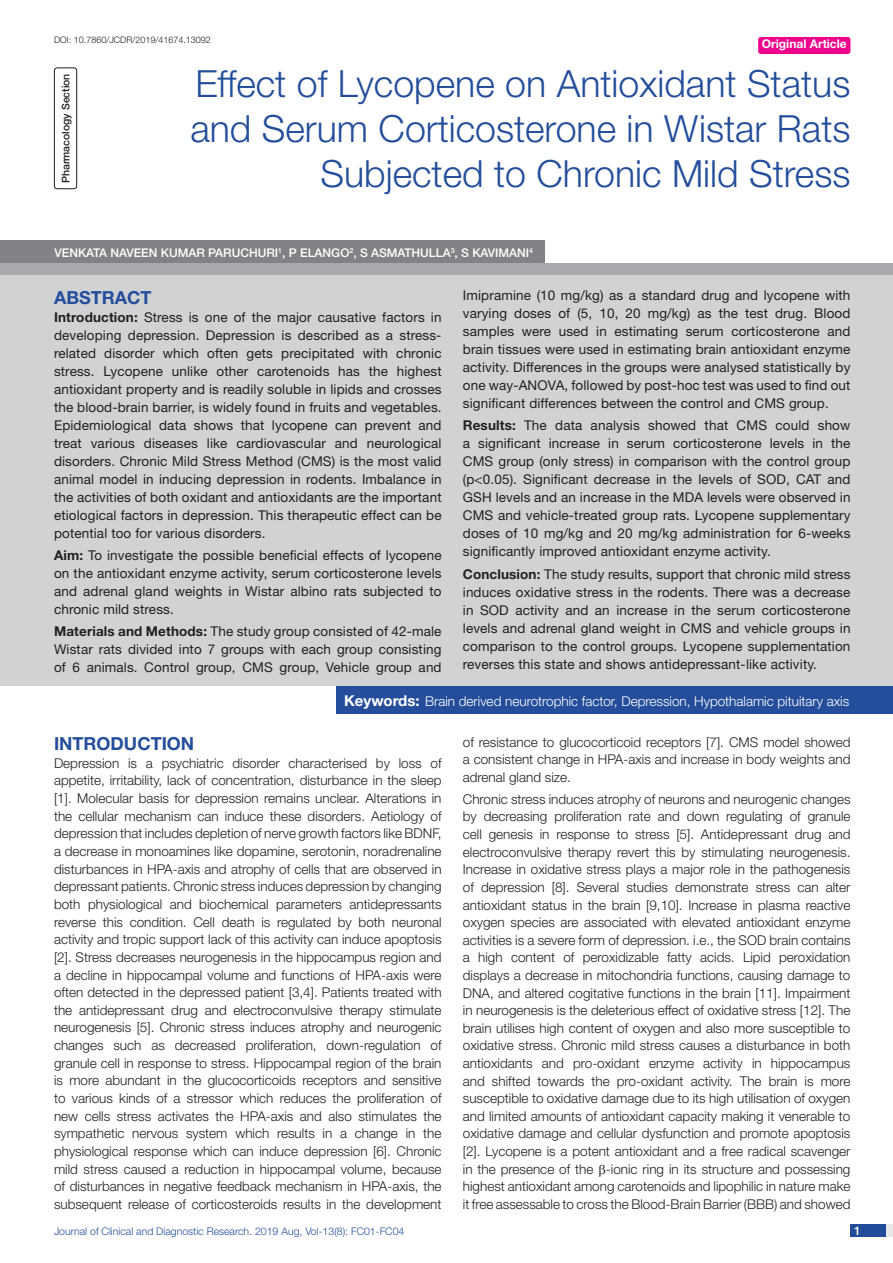
<style>
.page{position:relative;width:893px;height:1263px;background:#fff}
.page>*{position:absolute;margin:0;border:0;box-sizing:border-box;transform-origin:0 0}
.t1{font:300 37.5px/45px "Helvetica Neue";color:#244e9b;text-align:right}
.Heading{font:700 18px "Helvetica Neue";color:#244e9b}
.Abstract_head{font:700 18px "Helvetica Neue";color:#244e9b}
.Body_text{font:300 13.5px/17.7px "Helvetica Neue";color:#231f20;text-align:justify}
.Abstract_Text{font:13.5px/18px "Helvetica Neue";letter-spacing:.01em;color:#231f20;text-align:justify}
.Key_words{font:300 13.5px "Helvetica Neue";color:#fff}
.Author{font:500 12px "Helvetica Neue";color:#fff}
.t2{font:700 12px "Helvetica Neue";color:#fff}
.t3{font:300 10.5px "Helvetica Neue";color:#244e9b}
.section{font:500 10.5px "Helvetica Neue";color:#231f20}
.DOI{font:300 9px "Helvetica Neue";color:#231f20}
.s1{font-weight:700}
.s2{font-weight:700;font-size:15px}
</style>
<div class="page">
<div style="left:850px;top:1224px;width:43px;height:13px;background:#e6e7e9"></div>
<div style="left:850px;top:1224px;width:35px;height:13px;background:#214c99"></div>
<div style="left:758px;top:37px;width:92px;height:17px;background:#ed028c;border-radius:3px"></div>
<div style="left:54px;top:68px;width:23px;height:121px;border:1px solid #231f20;border-radius:3px"></div>
<div style="left:0;top:263px;width:893px;height:12px;background:#a8a9ad"></div>
<div style="left:0;top:241px;width:545px;height:22px;background:#808285"></div>
<div style="left:0;top:275px;width:893px;height:411px;background:#d1d2d4"></div>
<div style="left:336px;top:686px;width:557px;height:28px;background:#244e9b"></div>
<p class="DOI" style="left:54px;top:35px;width:158px">DOI: 10.7860/JCDR/2019/41674.13092</p>
<p class="t2" style="left:762px;top:37px;width:87px">Original Article</p>
<p class="section" style="left:60px;top:183px;width:111px;rotate:-90deg">PHARMACOLOGY SECTION</p>
<p class="t1" style="left:190px;top:60px;width:662px">Effect of Lycopene on Antioxidant Status and Serum Corticosterone in Wistar Rats<br>Subjected to Chronic Mild Stress</p>
<p class="Author" style="left:54px;top:245px;width:342px">VENKATA NAVEEN KUMAR PARUCHURI<sup>1</sup>, P ELANGO<sup>2</sup>, S ASMATHU</p>
<p class="Author" style="left:429px;top:245px;width:106px">LLA<sup>3</sup>, S KAVIMANI<sup>4</sup></p>
<p class="Abstract_head" style="left:54px;top:286px;width:86px">ABSTRACT</p>
<p class="Abstract_Text" style="left:54px;top:308px;width:389px"><span class="s1">Introduction:</span> Stress is one of the major causative factors in developing depression. Depression is described as a stress&shy;related disorder which often gets precipitated with chronic stress. Lycopene unlike other carotenoids has the highest antioxidant property and is readily soluble in lipids and crosses the blood-brain barrier, is widely found in fruits and vegetables.<br>Epidemiological data shows that lycopene can prevent and treat various diseases like cardiovascular and neurological disorders. Chronic Mild Stress Method (CMS) is the most valid animal model in inducing depression in rodents. Imbalance in the activities of both oxidant and antioxidants are the important etiological factors in depression. This therapeutic effect can be potential too for various disorders.</p>
<p class="Abstract_Text" style="left:54px;top:546px;width:389px"><span class="s1">Aim:</span> To investigate the possible beneficial effects of lycopene on the antioxidant enzyme activity, serum corticosterone levels and adrenal gland weights in Wistar albino rats subjected to chronic mild stress.</p>
<p class="Abstract_Text" style="left:54px;top:622px;width:389px"><span class="s1">Materials and Methods:</span> The study group consisted of 42-male Wistar rats divided into 7 groups with each group consisting of 6 animals. Control group, CMS group, Vehicle group and</p>
<p class="Abstract_Text" style="left:463px;top:286px;width:389px">Imipramine (10 mg/kg) as a standard drug and lycopene with varying doses of (5, 10, 20 mg/kg) as the test drug. Blood samples were used in estimating serum corticosterone and brain tissues were used in estimating brain antioxidant enzyme activity. Differences in the groups were analysed statistically by one way-ANOVA, followed by post-hoc test was used to find out significant differences between the control and CMS group.</p>
<p class="Abstract_Text" style="left:463px;top:416px;width:389px"><span class="s1">Results:</span> The data analysis showed that CMS could show a significant increase in serum corticosterone levels in the CMS group (only stress) in comparison with the control group (p&lt;0.05). Significant decrease in the levels of SOD, CAT and GSH levels and an increase in the MDA levels were observed in CMS and vehicle-treated group rats. Lycopene supplementary doses of 10 mg/kg and 20 mg/kg administration for 6-weeks significantly improved antioxidant enzyme activity.</p>
<p class="Abstract_Text" style="left:463px;top:565px;width:389px"><span class="s1">Conclusion:</span> The study results, support that chronic mild stress induces oxidative stress in the rodents. There was a decrease in SOD activity and an increase in the serum corticosterone levels and adrenal gland weight in CMS and vehicle groups in comparison to the control groups. Lycopene supplementation reverses this state and shows antidepressant-like activity.</p>
<p class="Key_words" style="left:344px;top:693px;width:507px"><span class="s2">Keywords:</span> Brain derived neurotrophic factor, Depression, Hypothalamic pituitary axis</p>
<p class="Heading" style="left:54px;top:733px;width:142px">Introduction</p>
<p class="Body_text" style="left:54px;top:754px;width:389px">Depression is a psychiatric disorder characterised by loss of appetite, irritability, lack of concentration, disturbance in the sleep [1]. Molecular basis for depression remains unclear. Alterations in the cellular mechanism can induce these disorders. Aetiology of depression that includes depletion of nerve growth factors like BDNF, a decrease in monoamines like dopamine, serotonin, noradrenaline disturbances in HPA-axis and atrophy of cells that are observed in depressant patients. Chronic stress induces depression by changing both physiological and biochemical parameters antidepressants reverse this condition. Cell death is regulated by both neuronal activity and tropic support lack of this activity can induce apoptosis [2]. Stress decreases neurogenesis in the hippocampus region and a decline in hippocampal volume and functions of HPA-axis were often detected in the depressed patient [3,4]. Patients treated with the antidepressant drug and electroconvulsive therapy stimulate neurogenesis [5]. Chronic stress induces atrophy and neurogenic changes such as decreased proliferation, down-regulation of granule cell in response to stress. Hippocampal region of the brain is more abundant in the glucocorticoids receptors and sensitive to various kinds of a stressor which reduces the proliferation of new cells stress activates the HPA-axis and also stimulates the sympathetic nervous system which results in a change in the physiological response which can induce depression [6]. Chronic mild stress caused a reduction in hippocampal volume, because of disturbances in negative feedback mechanism in HPA-axis, the subsequent release of corticosteroids results in the development</p>
<p class="Body_text" style="left:463px;top:733px;width:389px">of resistance to glucocorticoid receptors [7]. CMS model showed a consistent change in HPA-axis and increase in body weights and adrenal gland size.</p>
<p class="Body_text" style="left:463px;top:790px;width:389px">Chronic stress induces atrophy of neurons and neurogenic changes by decreasing proliferation rate and down regulating of granule cell genesis in response to stress [5]. Antidepressant drug and electroconvulsive therapy revert this by stimulating neurogenesis.<br>Increase in oxidative stress plays a major role in the pathogenesis of depression [8]. Several studies demonstrate stress can alter antioxidant status in the brain [9,10]. Increase in plasma reactive oxygen species are associated with elevated antioxidant enzyme activities is a severe form of depression. i.e., the SOD brain contains a high content of peroxidizable fatty acids. Lipid peroxidation displays a decrease in mitochondria functions, causing damage to DNA, and altered cogitative functions in the brain [11]. Impairment in neurogenesis is the deleterious effect of oxidative stress [12]. The brain utilises high content of oxygen and also more susceptible to oxidative stress. Chronic mild stress causes a disturbance in both antioxidants and pro-oxidant enzyme activity in hippocampus and shifted towards the pro-oxidant activity. The brain is more susceptible to oxidative damage due to its high utilisation of oxygen and limited amounts of antioxidant capacity making it venerable to oxidative damage and cellular dysfunction and promote apoptosis [2]. Lycopene is a potent antioxidant and a free radical scavenger in the presence of the -ionic ring in its structure and possessing highest antioxidant among carotenoids and lipophilic in nature make it free assessable to cross the Blood-Brain Barrier (BBB) and showed</p>
<p class="t3" style="left:54px;top:1225px;width:352px">Journal of Clinical and Diagnostic Research. 2019 Aug, Vol-13(8): FC01-FC04</p>
<p class="Author" style="left:854px;top:1223px;width:8px">1</p>
</div>
